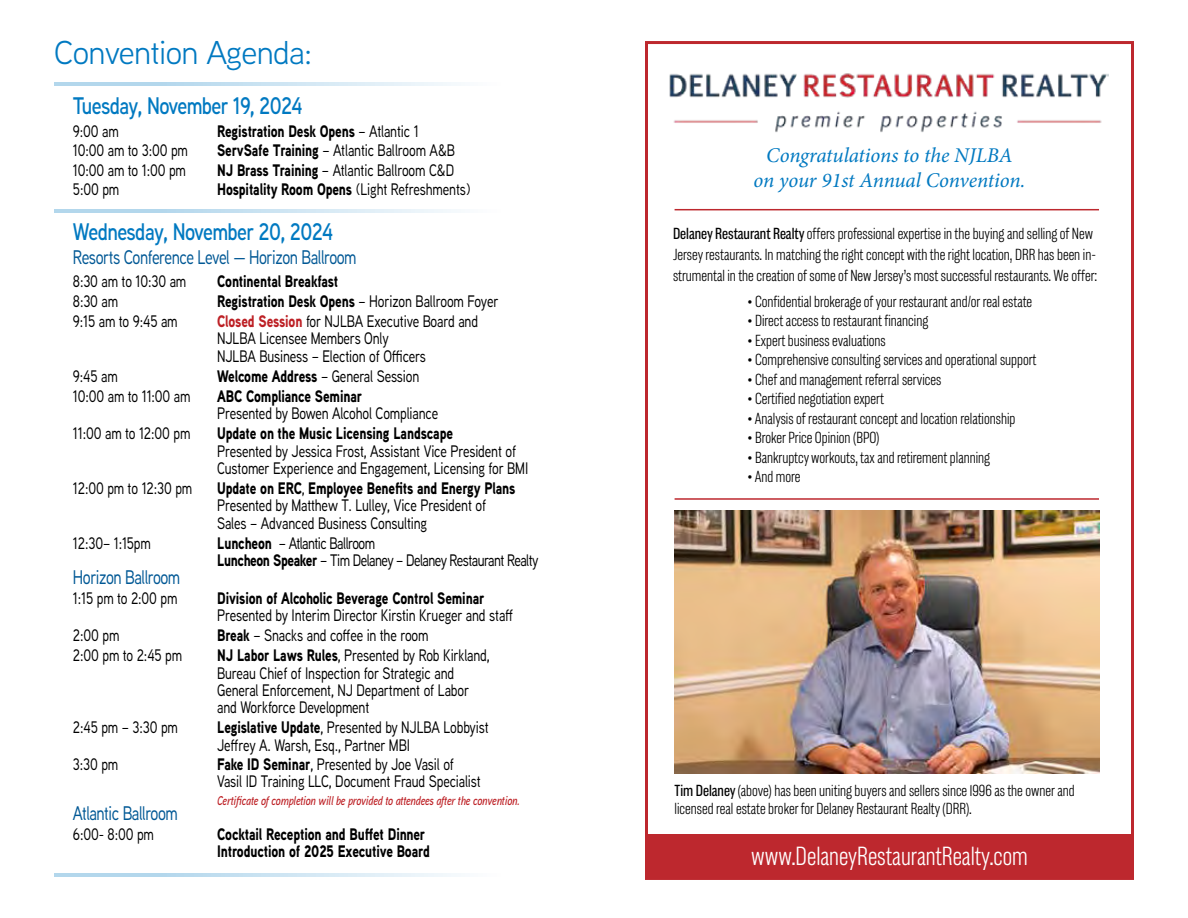
<style>
.page{position:relative;width:1188px;height:918px;background:#fff}
.page>*{position:absolute;margin:0;border:0;box-sizing:border-box;transform-origin:0 0}
.t1{font:33px "Aaux Next";letter-spacing:-.02em;color:#0079c1}
.t2{font:300 27px "Americane Cond";color:#fff}
.t3{font:600 24px "Aaux Next";letter-spacing:-.03em;color:#0079c1;scale:.84 1}
.t4{font:italic 21px/25.2px "Minion Pro";letter-spacing:-.01em;color:#0079c1;text-align:center}
.t5{font:500 19.65px "Aaux Next";letter-spacing:-.03em;color:#005895;scale:.8 1}
.t6{font:500 16.65px/17.2px "Aaux Next";letter-spacing:-.01em;color:#000;scale:.8 1}
.t7{font:900 16.65px/17.2px "Aaux Next";letter-spacing:-.01em;color:#000;scale:.8 1}
.t8{font:500 16.65px/17.2px "Aaux Next";letter-spacing:-.04em;color:#000;scale:.8 1}
.t9{font:300 16.5px/21px "Americane Cond";color:#000}
.t10{font:italic 600 12.75px "Aaux Next";letter-spacing:-.01em;color:#bd2025;scale:.8 1}
.s1{font-weight:500}
.s2{font-weight:900}
.s3{font-weight:900;color:#bd2025}
.s4{font-weight:400}
</style>
<div class="page">
<div style="left:645px;top:41px;width:489px;height:839px;border:3px solid #bd282e"></div>
<img style="left:675px;top:510px;width:424px;height:264px">
<img style="left:669px;top:73px;width:439px;height:59px">
<div style="left:646px;top:834px;width:486px;height:44px;background:#bd282e"></div>
<hr style="left:675px;top:209px;width:424px;height:1px;background:#bd282e">
<hr style="left:675px;top:498px;width:424px;height:2px;background:#bd282e">
<hr style="left:54px;top:83px;width:486px;height:3px;background:#0079c1">
<hr style="left:54px;top:210px;width:486px;height:3px;background:#0079c1">
<svg style="left:54px;top:873px;width:403px;height:4px;background:#cbe3f1"></svg>
<h1 class="t1" style="left:54px;top:30px;width:260px">Convention Agenda:</h1>
<h3 class="t3" style="left:73px;top:89px;width:275px">Tuesday, November 19, 2024</h3>
<p class="t6" style="left:73px;top:122px;width:59px">9:00 am</p>
<p class="t7" style="left:217px;top:122px;width:254px">Registration Desk Opens <span class="s1">– Atlantic 1</span></p>
<p class="t6" style="left:73px;top:142px;width:145px">10:00 am to 3:00 pm</p>
<p class="t6" style="left:217px;top:142px;width:299px"><span class="s2">ServSafe Training</span> – Atlantic Ballroom A&amp;B</p>
<p class="t6" style="left:73px;top:161px;width:143px">10:00 am to 1:00 pm</p>
<p class="t6" style="left:217px;top:161px;width:298px"><span class="s2">NJ Brass Training</span> – Atlantic Ballroom C&amp;D</p>
<p class="t6" style="left:73px;top:181px;width:59px">5:00 pm</p>
<p class="t7" style="left:217px;top:181px;width:318px">Hospitality Room Opens <span class="s1">(Light Refreshments)</span></p>
<h3 class="t3" style="left:73px;top:215px;width:311px">Wednesday, November 20, 2024</h3>
<p class="t5" style="left:73px;top:244px;width:356px">Resorts Conference Level — Horizon Ballroom</p>
<p class="t6" style="left:73px;top:272px;width:143px">8:30 am to 10:30 am</p>
<p class="t7" style="left:217px;top:272px;width:153px">Continental Breakfast</p>
<p class="t6" style="left:73px;top:292px;width:58px">8:30 am</p>
<p class="t7" style="left:217px;top:292px;width:353px">Registration Desk Opens <span class="s1">– Horizon Ballroom Foyer</span></p>
<p class="t6" style="left:73px;top:312px;width:132px">9:15 am to 9:45 am</p>
<p class="t6" style="left:217px;top:312px;width:328px"><span class="s3">Closed Session</span> for NJLBA Executive Board and<br>NJLBA Licensee Members Only<br>NJLBA Business – Election of Officers</p>
<p class="t6" style="left:73px;top:367px;width:58px">9:45 am</p>
<p class="t6" style="left:217px;top:367px;width:254px"><span class="s2">Welcome Address</span> – General Session</p>
<p class="t6" style="left:73px;top:387px;width:149px">10:00 am to 11:00 am</p>
<p class="t7" style="left:217px;top:387px;width:183px">ABC Compliance Seminar</p>
<p class="t6" style="left:217px;top:404px;width:278px">Presented by Bowen Alcohol Compliance</p>
<p class="t6" style="left:73px;top:425px;width:148px">11:00 am to 12:00 pm</p>
<p class="t7" style="left:217px;top:425px;width:296px">Update on the Music Licensing Landscape</p>
<p class="t6" style="left:217px;top:442px;width:391px">Presented by Jessica Frost, Assistant Vice President of<br>Customer Experience and Engagement, Licensing for BMI</p>
<p class="t6" style="left:73px;top:479px;width:151px">12:00 pm to 12:30 pm</p>
<p class="t6" style="left:217px;top:479px;width:374px"><span class="s2">Update on ERC</span>, <span class="s2">Employee Benefits and Energy Plans<br></span>Presented by Matthew T. Lulley, Vice President of<br>Sales – Advanced Business Consulting</p>
<p class="t6" style="left:73px;top:534px;width:99px">12:30– 1:15pm</p>
<p class="t8" style="left:217px;top:534px;width:403px"><span class="s2">Luncheon</span> – Atlantic Ballroom<br><span class="s2">Luncheon Speaker</span> – Tim Delaney – Delaney Restaurant Realty</p>
<p class="t5" style="left:73px;top:563px;width:136px">Horizon Ballroom</p>
<p class="t6" style="left:73px;top:589px;width:132px">1:15 pm to 2:00 pm</p>
<p class="t7" style="left:217px;top:589px;width:336px">Division of Alcoholic Beverage Control Seminar</p>
<p class="t6" style="left:217px;top:606px;width:372px">Presented by Interim Director Kirstin Krueger and staff</p>
<p class="t6" style="left:73px;top:626px;width:60px">2:00 pm</p>
<p class="t6" style="left:217px;top:626px;width:266px"><span class="s2">Break</span> – Snacks and coffee in the room</p>
<p class="t6" style="left:73px;top:646px;width:138px">2:00 pm to 2:45 pm</p>
<p class="t6" style="left:217px;top:646px;width:342px"><span class="s2">NJ Labor Laws Rules</span>, Presented by Rob Kirkland, Bureau Chief of Inspection for Strategic and General Enforcement, NJ Department of Labor and Workforce Development</p>
<p class="t6" style="left:73px;top:718px;width:133px">2:45 pm – 3:30 pm</p>
<p class="t6" style="left:217px;top:718px;width:341px"><span class="s2">Legislative Update</span>, Presented by NJLBA Lobbyist<br>Jeffrey A. Warsh, Esq., Partner MBI</p>
<p class="t6" style="left:73px;top:755px;width:58px">3:30 pm</p>
<p class="t6" style="left:217px;top:755px;width:331px"><span class="s2">Fake ID Seminar</span>, Presented by Joe Vasil of<br>Vasil ID Training LLC, Document Fraud Specialist</p>
<p class="t10" style="left:217px;top:792px;width:379px">Certificate of completion will be provided to attendees after the convention.</p>
<p class="t5" style="left:73px;top:800px;width:132px">Atlantic Ballroom</p>
<p class="t6" style="left:73px;top:825px;width:103px">6:00- 8:00 pm</p>
<p class="t7" style="left:217px;top:825px;width:267px">Cocktail Reception and Buffet Dinner<br>Introduction of 2025 Executive Board</p>
<p class="t4" style="left:754px;top:142px;width:274px">Congratulations to the NJLBA on your 91st Annual Convention.</p>
<p class="t9" style="left:673px;top:222px;width:426px"><span class="s4">Delaney Restaurant Realty</span> offers professional expertise in the buying and selling of New<br>Jersey restaurants. In matching the right concept with the right location, DRR has been in&shy;strumental in the creation of some of New Jersey’s most successful restaurants. We offer:</p>
<p class="t9" style="left:747px;top:291px;width:286px">• Confidential brokerage of your restaurant and/or real estate</p>
<p class="t9" style="left:747px;top:310px;width:182px">• Direct access to restaurant financing</p>
<p class="t9" style="left:747px;top:330px;width:140px">• Expert business evaluations</p>
<p class="t9" style="left:747px;top:349px;width:291px">• Comprehensive consulting services and operational support</p>
<p class="t9" style="left:747px;top:369px;width:195px">• Chef and management referral services</p>
<p class="t9" style="left:747px;top:388px;width:138px">• Certified negotiation expert</p>
<p class="t9" style="left:747px;top:408px;width:270px">• Analysis of restaurant concept and location relationship</p>
<p class="t9" style="left:747px;top:427px;width:134px">• Broker Price Opinion (BPO)</p>
<p class="t9" style="left:747px;top:447px;width:244px">• Bankruptcy workouts, tax and retirement planning</p>
<p class="t9" style="left:747px;top:466px;width:55px">• And more</p>
<p class="t9" style="left:675px;top:781px;width:402px;line-height:18px"><span class="s4">Tim Delaney</span> (above) has been uniting buyers and sellers since 1996 as the owner and licensed real estate broker for Delaney Restaurant Realty (DRR).</p>
<h2 class="t2" style="left:751px;top:840px;width:278px">www.DelaneyRestaurantRealty.com</h2>
</div>
